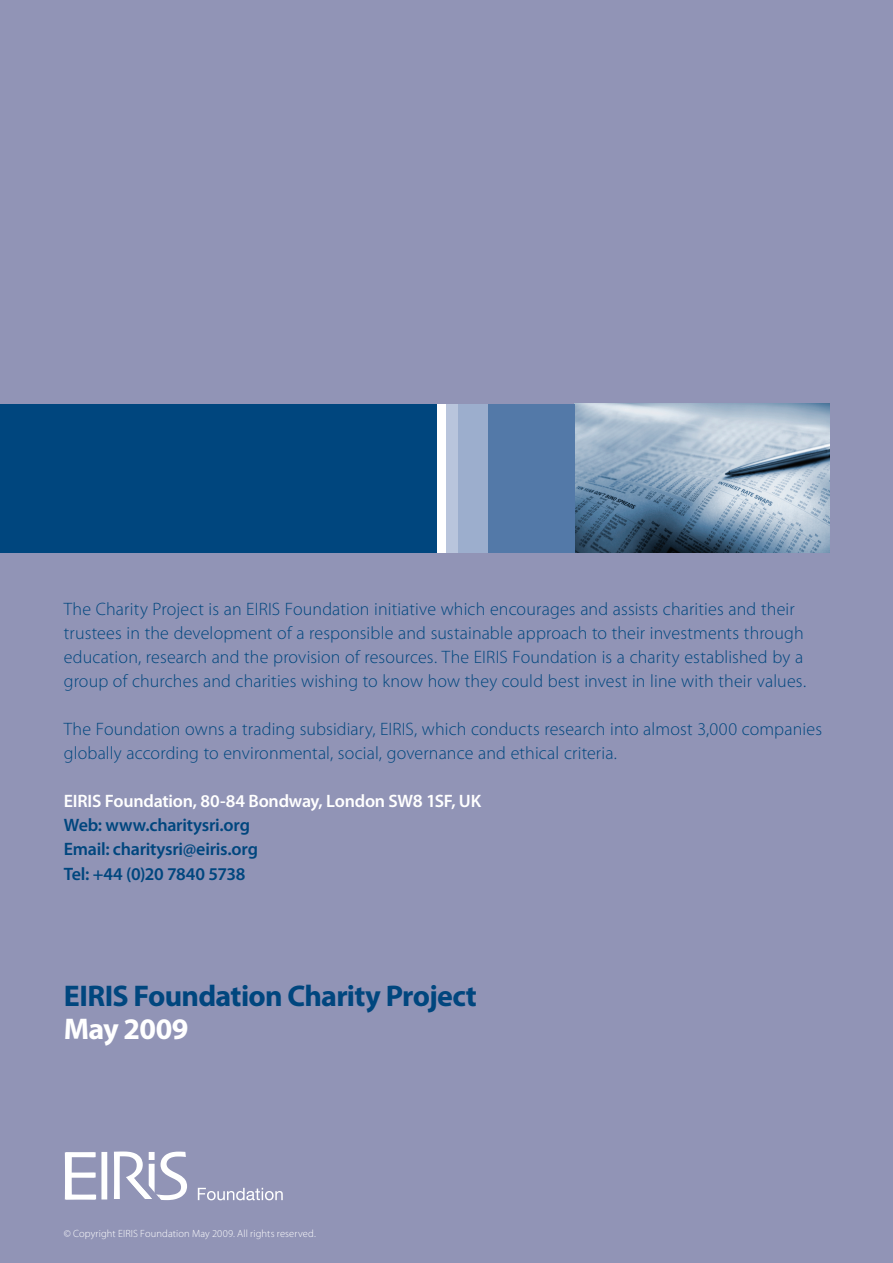
<style>
.page{position:relative;width:893px;height:1263px;background:#9194b6}
.page>*{position:absolute;margin:0;border:0;box-sizing:border-box;transform-origin:0 0}
.t1{font:700 30px "Myriad Pro";letter-spacing:-.025em;color:#00467e}
.t2{font:700 30px "Myriad Pro";letter-spacing:-.02em;color:#fff}
.t3{font:300 18px/24px "Myriad Pro";letter-spacing:.01em;color:#00467e}
.t4{font:600 18px/24.5px "Myriad Pro";letter-spacing:-.015em;color:#00467e}
.t5{font:300 10.5px "Myriad Pro";letter-spacing:.01em;color:#fff}
.s1{color:#fff}
.s2{font-size:18.6px;color:#fff}
</style>
<div class="page">
<svg style="left:65px;top:1152px;width:31px;height:47px"></svg>
<div style="left:101px;top:1152px;width:6px;height:47px;background:#fff"></div>
<svg style="left:114px;top:1151px;width:73px;height:50px"></svg>
<svg style="left:198px;top:1188px;width:85px;height:12px"></svg>
<img style="left:575px;top:404px;width:254px;height:149px">
<div style="left:0;top:404px;width:438px;height:149px;background:#00467e"></div>
<div style="left:437px;top:404px;width:9px;height:149px;background:#fff"></div>
<div style="left:446px;top:404px;width:13px;height:149px;background:#b9c5dc"></div>
<div style="left:459px;top:404px;width:30px;height:149px;background:#9caecd"></div>
<div style="left:488px;top:404px;width:87px;height:149px;background:#5379a8"></div>
<p class="t3" style="left:64px;top:596px;width:744px">The Charity Project is an EIRIS Foundation initiative which encourages and assists charities and their trustees in the development of a responsible and sustainable approach to their investments through education, research and the provision of resources. The EIRIS Foundation is a charity established by a group of churches and charities wishing to know how they could best invest in line with their values.</p>
<p class="t3" style="left:64px;top:716px;width:760px">The Foundation owns a trading subsidiary, EIRIS, which conducts research into almost 3,000 companies globally according to environmental, social, governance and ethical criteria.</p>
<p class="t4" style="left:64px;top:788px;width:419px"><span class="s1">EIRIS Foundation, 80-84 Bondway, London SW</span><span class="s2">8 1</span><span class="s1">SF, UK </span>Web: www.charitysri.org<br>Email: charitysri@eiris.org<br>Tel: +44 (0)20 7840 5738</p>
<h1 class="t1" style="left:64px;top:976px;width:414px">EIRIS Foundation Charity Project</h1>
<h1 class="t2" style="left:64px;top:1009px;width:126px">May 2009</h1>
<p class="t5" style="left:64px;top:1227px;width:254px">© Copyright EIRIS Foundation May 2009. All rights reserved.</p>
</div>
